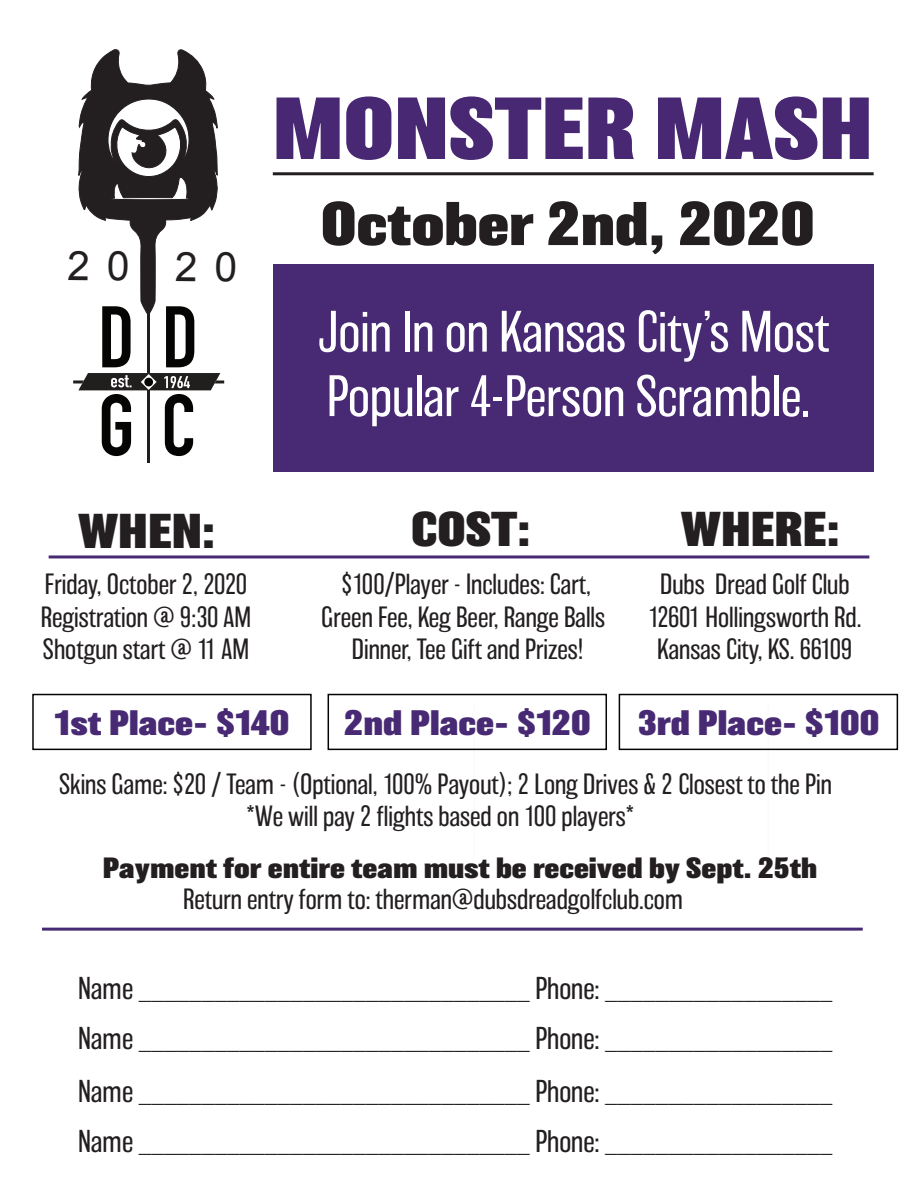
<style>
.page{position:relative;width:918px;height:1188px;background:#fff}
.page>*{position:absolute;margin:0;border:0;box-sizing:border-box;transform-origin:0 0}
.t1{font:900 80.85px "Balboa";color:#482873}
.t2{font:900 56.7px "Balboa";color:#231f20}
.t3{font:200 53.7px/64.5px "Balboa";color:#fff}
.t4{font:900 45px "Balboa";color:#231f20}
.t5{font:40.65px "Arial";color:#231f20}
.t6{font:900 32.55px "Balboa";color:#472a73}
.t7{font:200 29.1px/49.5px "Balboa";color:#231f20}
.t8{font:200 27px/32.4px "Balboa";color:#231f20;text-align:center}
.t9{font:900 27px "Balboa";color:#231f20}
</style>
<div class="page">
<hr style="left:273px;top:172px;width:601px;height:3px;background:#231f20">
<svg style="left:79px;top:49px;width:138px;height:318px"></svg>
<hr style="left:147px;top:301px;width:3px;height:72px;background:#211e1e">
<hr style="left:147px;top:390px;width:3px;height:73px;background:#211e1e">
<svg style="left:73px;top:373px;width:151px;height:83px"></svg>
<div style="left:273px;top:264px;width:601px;height:208px;background:#472a73"></div>
<hr style="left:49px;top:555px;width:820px;height:3px;background:#472a73">
<hr style="left:473px;top:704px;width:2px;height:153px;background:#fafbfb">
<div style="left:32px;top:694px;width:280px;height:56px;border:2px solid #040503"></div>
<div style="left:328px;top:694px;width:279px;height:56px;border:2px solid #040503"></div>
<hr style="left:768px;top:704px;width:1px;height:153px;background:#fafbfb">
<div style="left:619px;top:694px;width:279px;height:56px;border:2px solid #040503"></div>
<hr style="left:42px;top:928px;width:821px;height:3px;background:#472a73">
<h3 class="t5" style="left:68px;top:238px;width:171px;rotate:1deg">20 20</h3>
<h1 class="t1" style="left:273px;top:83px;width:601px">MONSTER MASH</h1>
<h2 class="t2" style="left:321px;top:192px;width:495px">October 2nd, 2020</h2>
<h3 class="t3" style="left:318px;top:300px;width:513px">Join In on Kansas City’s Most<br>Popular 4-Person Scramble.</h3>
<h3 class="t4" style="left:78px;top:506px;width:139px">WHEN:</h3>
<h3 class="t4" style="left:411px;top:504px;width:121px">COST:</h3>
<h3 class="t4" style="left:681px;top:504px;width:161px">WHERE:</h3>
<p class="t8" style="left:41px;top:568px;width:212px;text-align:left">Friday, October 2, 2020<br>Registration @ 9:30 AM<br>Shotgun start @ 11 AM</p>
<p class="t8" style="left:648px;top:568px;width:215px">Dubs Dread Golf Club<br>12601 Hollingsworth Rd.<br>Kansas City, KS. 66109</p>
<p class="t8" style="left:321px;top:568px;width:286px">$100/Player - Includes: Cart,<br>Green Fee, Keg Beer, Range Balls<br>Dinner, Tee Gift and Prizes!</p>
<p class="t6" style="left:54px;top:705px;width:237px">1st Place- $140</p>
<p class="t6" style="left:344px;top:705px;width:248px">2nd Place- $120</p>
<p class="t6" style="left:637px;top:705px;width:244px">3rd Place- $100</p>
<p class="t8" style="left:59px;top:768px;width:774px">Skins Game: $20 / Team - (Optional, 100% Payout); 2 Long Drives &amp; 2 Closest to the Pin *We will pay 2 flights based on 100 players*</p>
<p class="t9" style="left:103px;top:853px;width:716px">Payment for entire team must be received by Sept. 25th</p>
<p class="t8" style="left:183px;top:884px;width:501px">Return entry form to: therman@dubsdreadgolfclub.com</p>
<p class="t7" style="left:78px;top:964px;width:756px">Name _______________________________ Phone: __________________<br>Name _______________________________ Phone: __________________</p>
<p class="t7" style="left:78px;top:1067px;width:756px">Name _______________________________ Phone: __________________<br>Name _______________________________ Phone: __________________</p>
</div>
